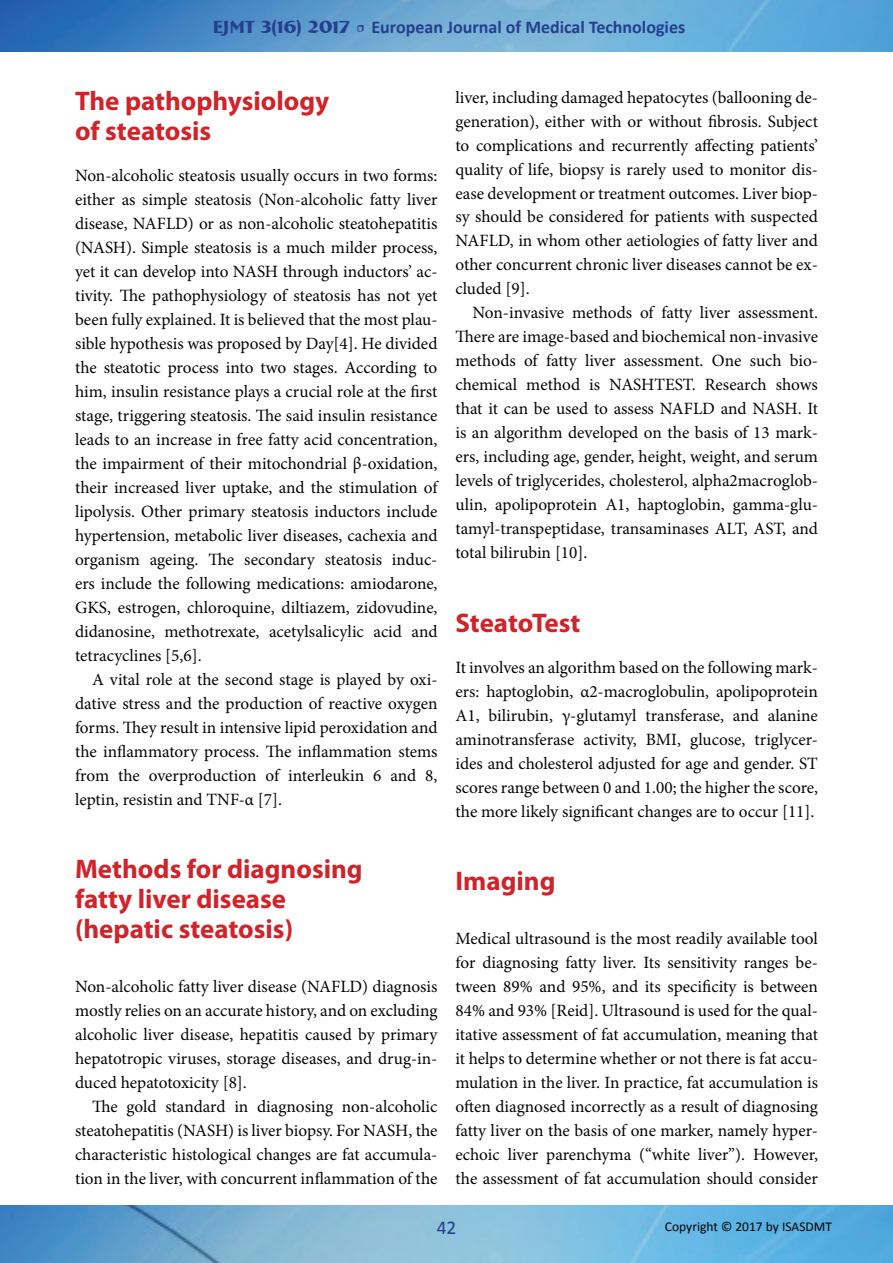
<style>
.page{position:relative;width:893px;height:1263px;background:#fff}
.page>*{position:absolute;margin:0;border:0;box-sizing:border-box;transform-origin:0 0}
.t1{font:700 27px/30px "Myriad Pro";color:#d1232a}
.t2{font:19.5px "Calibri";color:#253f8e}
.t3{font:700 18px "Calibri";color:#253f8e}
.t4{font:17.25px/24px "Minion Pro";color:#040503;text-align:justify}
.t5{font:13.5px "Calibri";color:#040503}
.s1{font-family:"Bremen BT"}
.s2{font-family:"Minion Pro";font-weight:400}
</style>
<div class="page">
<img style="left:0;top:0;width:893px;height:52px">
<img style="left:0;top:1205px;width:893px;height:58px">
<p class="t3" style="left:213px;top:15px;width:474px"><span class="s1">EJMT 3(16) 2017</span> <span class="s2">•</span> European Journal of Medical Technologies</p>
<h1 class="t1" style="left:75px;top:85px;width:256px">The pathophysiology of steatosis</h1>
<p class="t4" style="left:75px;top:163px;width:364px">Non-alcoholic steatosis usually occurs in two forms: either as simple steatosis (Non-alcoholic fatty liver disease, NAFLD) or as non-alcoholic steatohepatitis (NASH). Simple steatosis is a much milder process, yet it can develop into NASH through inductors’ ac&shy;tivity. The pathophysiology of steatosis has not yet been fully explained. It is believed that the most plau&shy;sible hypothesis was proposed by Day[4]. He divided the steatotic process into two stages. According to him, insulin resistance plays a crucial role at the first stage, triggering steatosis. The said insulin resistance leads to an increase in free fatty acid concentration, the impairment of their mitochondrial β-oxidation, their increased liver uptake, and the stimulation of lipolysis. Other primary steatosis inductors include hypertension, metabolic liver diseases, cachexia and organism ageing. The secondary steatosis induc&shy;ers include the following medications: amiodarone, GKS, estrogen, chloroquine, diltiazem, zidovudine, didanosine, methotrexate, acetylsalicylic acid and tetracyclines [5,6].</p>
<p class="t4" style="left:75px;top:667px;width:364px;text-indent:17px">A vital role at the second stage is played by oxi&shy;dative stress and the production of reactive oxygen forms. They result in intensive lipid peroxidation and the inflammatory process. The inflammation stems from the overproduction of interleukin 6 and 8, leptin, resistin and TNF-α [7].</p>
<h1 class="t1" style="left:75px;top:853px;width:289px">Methods for diagnosing fatty liver disease (hepatic steatosis)</h1>
<p class="t4" style="left:75px;top:975px;width:364px">Non-alcoholic fatty liver disease (NAFLD) diagnosis mostly relies on an accurate history, and on excluding alcoholic liver disease, hepatitis caused by primary hepatotropic viruses, storage diseases, and drug-in&shy;duced hepatotoxicity [8].</p>
<p class="t4" style="left:75px;top:1095px;width:364px;text-indent:17px">The gold standard in diagnosing non-alcoholic steatohepatitis (NASH) is liver biopsy. For NASH, the characteristic histological changes are fat accumula&shy;tion in the liver, with concurrent inflammation of the</p>
<p class="t4" style="left:455px;top:85px;width:364px">liver, including damaged hepatocytes (ballooning de&shy;generation), either with or without fibrosis. Subject to complications and recurrently affecting patients’ quality of life, biopsy is rarely used to monitor dis&shy;ease development or treatment outcomes. Liver biop&shy;sy should be considered for patients with suspected NAFLD, in whom other aetiologies of fatty liver and other concurrent chronic liver diseases cannot be ex&shy;cluded [9].</p>
<p class="t4" style="left:455px;top:301px;width:364px;text-indent:17px">Non-invasive methods of fatty liver assessment.<br>There are image-based and biochemical non-invasive methods of fatty liver assessment. One such bio&shy;chemical method is NASHTEST. Research shows that it can be used to assess NAFLD and NASH. It is an algorithm developed on the basis of 13 mark&shy;ers, including age, gender, height, weight, and serum levels of triglycerides, cholesterol, alpha2macroglob&shy;ulin, apolipoprotein A1, haptoglobin, gamma-glu&shy;tamyl-transpeptidase, transaminases ALT, AST, and total bilirubin [10].</p>
<h1 class="t1" style="left:455px;top:607px;width:127px">SteatoTest</h1>
<p class="t4" style="left:455px;top:655px;width:364px">It involves an algorithm based on the following mark&shy;ers: haptoglobin, α2-macroglobulin, apolipoprotein A1, bilirubin, γ-glutamyl transferase, and alanine aminotransferase activity, BMI, glucose, triglycer&shy;ides and cholesterol adjusted for age and gender. ST scores range between 0 and 1.00; the higher the score, the more likely significant changes are to occur [11].</p>
<h1 class="t1" style="left:455px;top:865px;width:102px">Imaging</h1>
<p class="t4" style="left:455px;top:927px;width:364px">Medical ultrasound is the most readily available tool for diagnosing fatty liver. Its sensitivity ranges be&shy;tween 89% and 95%, and its specificity is between 84% and 93% [Reid]. Ultrasound is used for the qual&shy;itative assessment of fat accumulation, meaning that it helps to determine whether or not there is fat accu&shy;mulation in the liver. In practice, fat accumulation is often diagnosed incorrectly as a result of diagnosing fatty liver on the basis of one marker, namely hyper&shy;echoic liver parenchyma (“white liver”). However, the assessment of fat accumulation should consider</p>
<p class="t2" style="left:437px;top:1215px;width:21px">42</p>
<p class="t5" style="left:665px;top:1218px;width:169px">Copyright © 2017 by ISASDMT</p>
</div>
